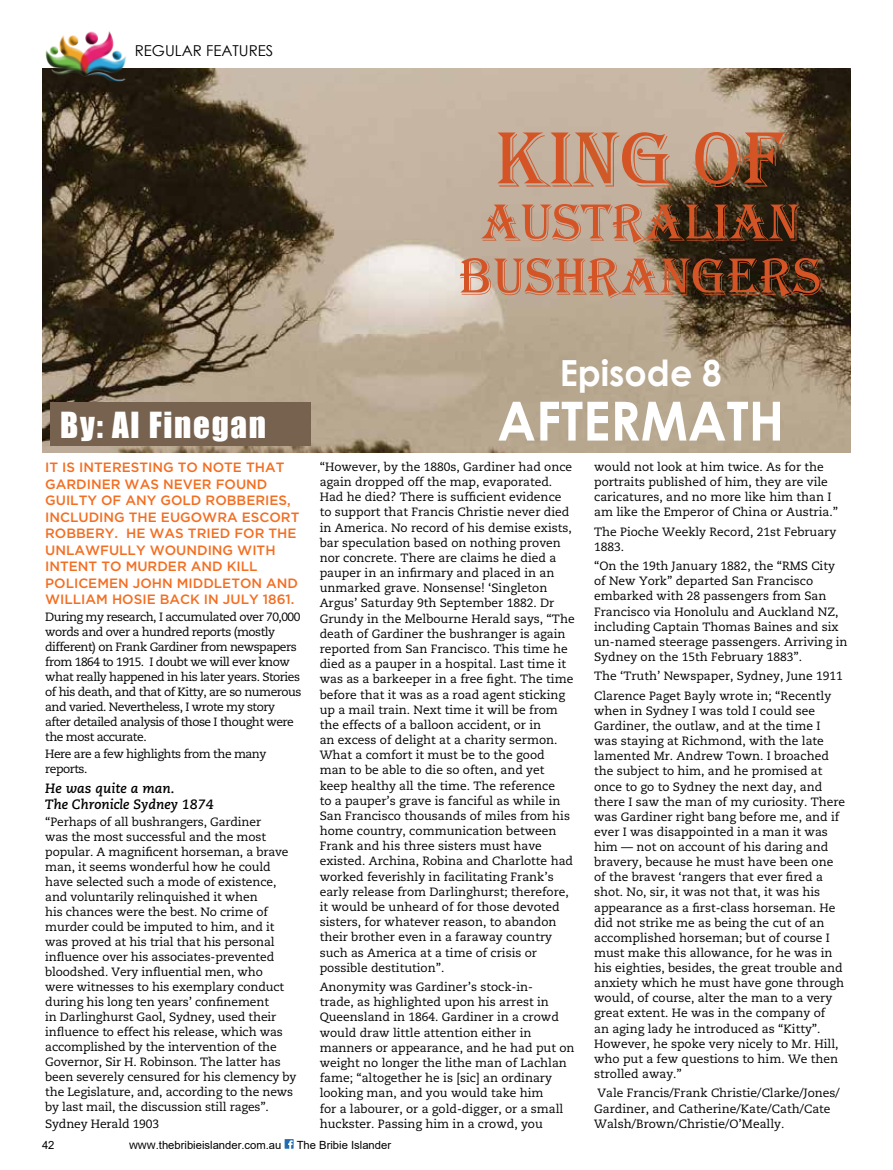
<style>
.page{position:relative;width:893px;height:1170px;background:#fff}
.page>*{position:absolute;margin:0;border:0;box-sizing:border-box;transform-origin:0 0}
.t1{font:81px "Algerian";color:#d45426}
.t2{font:54px/54px "Algerian";color:#d45426;text-align:center}
.t3{font:700 54px "Century Gothic";color:#fff}
.t4{font:700 36px "Century Gothic";color:#fff}
.t5{font:33px "Impact";letter-spacing:.05em;color:#fff}
.t6{font:15px "Century Gothic";color:#000}
.t7{font:500 13.5px/16.5px "Gotham";color:#f36e21}
.t8{font:italic 700 13.5px/15.5px "Caecilia LT Pro 76";color:#000}
.t9{font:12px/15.1px "Caecilia LT Pro 55 Roman";color:#000}
.t10{font:12px/15px "Caecilia LT Pro 55 Roman";letter-spacing:-.04em;color:#000}
.t11{font:11.25px "Arial";color:#000}
.s1{color:#cf5927}
</style>
<div class="page">
<svg style="left:285px;top:1139px;width:9px;height:9px"></svg>
<img style="left:43px;top:68px;width:807px;height:384px">
<div style="left:50px;top:402px;width:260px;height:43px;background:#77614f"></div>
<img style="left:42px;top:31px;width:90px;height:54px">
<p class="t6" style="left:135px;top:40px;width:140px">REGULAR FEATURES</p>
<h1 class="t1" style="left:496px;top:114px;width:292px">KI<span class="s1">N</span>G OF</h1>
<h2 class="t2" style="left:459px;top:196px;width:364px">AUSTRALIAN<br>BUSHRANGERS</h2>
<h3 class="t4" style="left:560px;top:345px;width:164px">Episode 8</h3>
<h3 class="t5" style="left:60px;top:399px;width:207px">By: Al Finegan</h3>
<h2 class="t3" style="left:497px;top:380px;width:289px">AFTERMATH</h2>
<p class="t7" style="left:45px;top:459px;width:256px">IT IS INTERESTING TO NOTE THAT<br>GARDINER WAS NEVER FOUND<br>GUILTY OF ANY GOLD ROBBERIES,<br>INCLUDING THE EUGOWRA ESCORT<br>ROBBERY. HE WAS TRIED FOR THE<br>UNLAWFULLY WOUNDING WITH<br>INTENT TO MURDER AND KILL<br>POLICEMEN JOHN MIDDLETON AND<br>WILLIAM HOSIE BACK IN JULY 1861.</p>
<p class="t10" style="left:45px;top:609px;width:258px">During my research, I accumulated over 70,000 words and over a hundred reports (mostly different) on Frank Gardiner from newspapers from 1864 to 1915. I doubt we will ever know what really happened in his later years. Stories of his death, and that of Kitty, are so numerous and varied. Nevertheless, I wrote my story after detailed analysis of those I thought were the most accurate.</p>
<p class="t10" style="left:45px;top:746px;width:223px">Here are a few highlights from the many reports.</p>
<p class="t8" style="left:45px;top:780px;width:170px">He was quite a man.<br>The Chronicle Sydney 1874</p>
<p class="t9" style="left:45px;top:813px;width:253px">“Perhaps of all bushrangers, Gardiner<br>was the most successful and the most popular. A magnificent horseman, a brave man, it seems wonderful how he could have selected such a mode of existence, and voluntarily relinquished it when<br>his chances were the best. No crime of murder could be imputed to him, and it was proved at his trial that his personal influence over his associates-prevented bloodshed. Very influential men, who<br>were witnesses to his exemplary conduct during his long ten years’ confinement<br>in Darlinghurst Gaol, Sydney, used their influence to effect his release, which was accomplished by the intervention of the Governor, Sir H. Robinson. The latter has been severely censured for his clemency by the Legislature, and, according to the news by last mail, the discussion still rages”.</p>
<p class="t9" style="left:45px;top:1115px;width:115px">Sydney Herald 1903</p>
<p class="t9" style="left:320px;top:459px;width:256px">“However, by the 1880s, Gardiner had once again dropped off the map, evaporated.<br>Had he died? There is sufficient evidence to support that Francis Christie never died in America. No record of his demise exists, bar speculation based on nothing proven nor concrete. There are claims he died a pauper in an infirmary and placed in an unmarked grave. Nonsense! ‘Singleton Argus’ Saturday 9th September 1882. Dr Grundy in the Melbourne Herald says, “The death of Gardiner the bushranger is again reported from San Francisco. This time he died as a pauper in a hospital. Last time it was as a barkeeper in a free fight. The time before that it was as a road agent sticking up a mail train. Next time it will be from the effects of a balloon accident, or in<br>an excess of delight at a charity sermon.<br>What a comfort it must be to the good<br>man to be able to die so often, and yet keep healthy all the time. The reference<br>to a pauper’s grave is fanciful as while in San Francisco thousands of miles from his home country, communication between Frank and his three sisters must have existed. Archina, Robina and Charlotte had worked feverishly in facilitating Frank’s early release from Darlinghurst; therefore, it would be unheard of for those devoted sisters, for whatever reason, to abandon their brother even in a faraway country such as America at a time of crisis or possible destitution”.</p>
<p class="t9" style="left:320px;top:979px;width:256px">Anonymity was Gardiner’s stock-in-<br>trade, as highlighted upon his arrest in Queensland in 1864. Gardiner in a crowd would draw little attention either in manners or appearance, and he had put on weight no longer the lithe man of Lachlan fame; “altogether he is [sic] an ordinary looking man, and you would take him<br>for a labourer, or a gold-digger, or a small huckster. Passing him in a crowd, you</p>
<p class="t11" style="left:42px;top:1136px;width:14px">42</p>
<p class="t11" style="left:129px;top:1136px;width:154px">www.thebribieislander.com.au</p>
<p class="t11" style="left:297px;top:1136px;width:96px">The Bribie Islander</p>
<p class="t9" style="left:594px;top:459px;width:245px">would not look at him twice. As for the portraits published of him, they are vile caricatures, and no more like him than I am like the Emperor of China or Austria.”</p>
<p class="t9" style="left:594px;top:523px;width:244px">The Pioche Weekly Record, 21st February<br>1883.</p>
<p class="t9" style="left:594px;top:558px;width:255px">“On the 19th January 1882, the “RMS City of New York” departed San Francisco embarked with 28 passengers from San Francisco via Honolulu and Auckland NZ, including Captain Thomas Baines and six un-named steerage passengers. Arriving in Sydney on the 15th February 1883”.</p>
<p class="t9" style="left:594px;top:666px;width:250px;line-height:19.4px">The ‘Truth’ Newspaper, Sydney, June 1911<br>Clarence Paget Bayly wrote in; “Recently</p>
<p class="t9" style="left:594px;top:703px;width:252px">when in Sydney I was told I could see Gardiner, the outlaw, and at the time I was staying at Richmond, with the late lamented Mr. Andrew Town. I broached the subject to him, and he promised at once to go to Sydney the next day, and there I saw the man of my curiosity. There was Gardiner right bang before me, and if ever I was disappointed in a man it was him — not on account of his daring and bravery, because he must have been one of the bravest ‘rangers that ever fired a shot. No, sir, it was not that, it was his appearance as a first-class horseman. He did not strike me as being the cut of an accomplished horseman; but of course I must make this allowance, for he was in his eighties, besides, the great trouble and anxiety which he must have gone through would, of course, alter the man to a very great extent. He was in the company of<br>an aging lady he introduced as “Kitty”.<br>However, he spoke very nicely to Mr. Hill, who put a few questions to him. We then strolled away.”</p>
<p class="t9" style="left:594px;top:1085px;width:247px">Vale Francis/Frank Christie/Clarke/Jones/<br>Gardiner, and Catherine/Kate/Cath/Cate<br>Walsh/Brown/Christie/O’Meally.</p>
</div>
